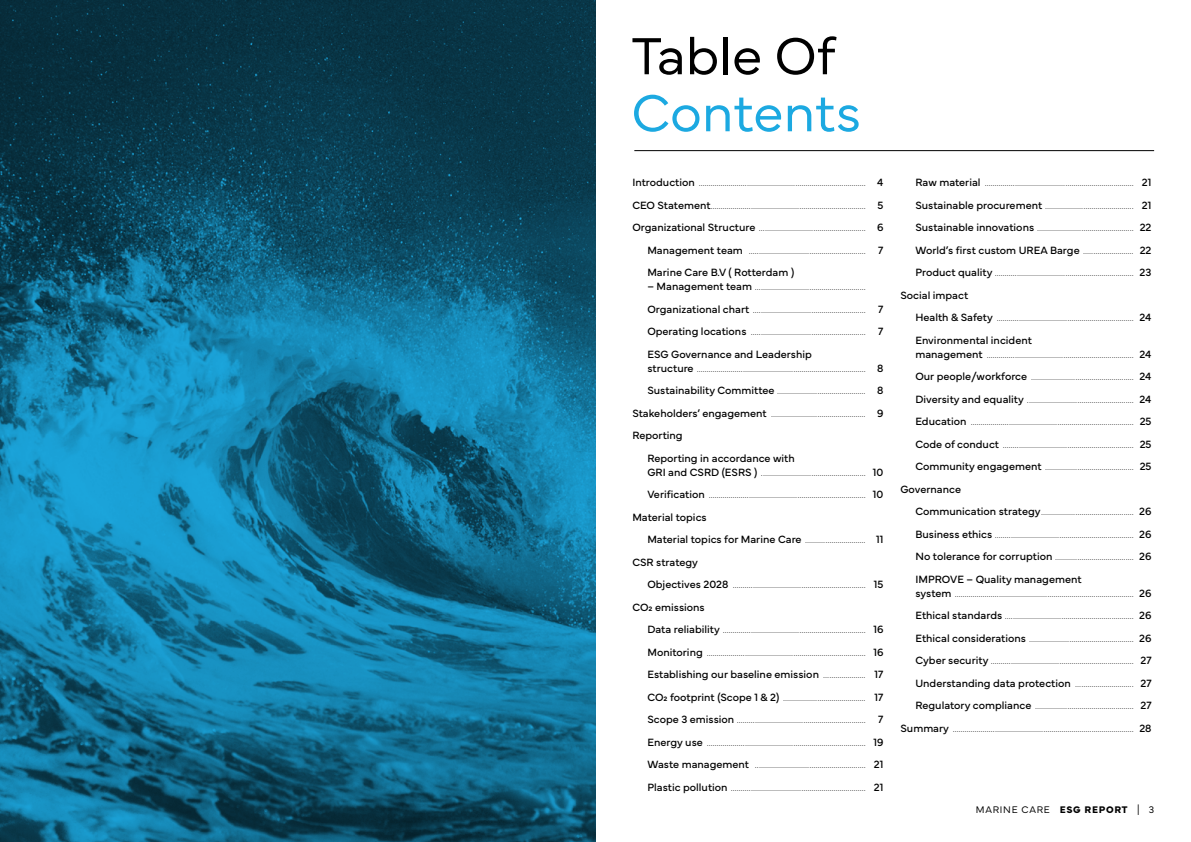
<style>
.page{position:relative;width:1191px;height:842px;background:#fff}
.page>*{position:absolute;margin:0;border:0;box-sizing:border-box;transform-origin:0 0}
.t1{font:300 54.4px "Mundial";color:#1ca9e1}
.t2{font:300 54.4px "Mundial";color:#000}
.t3{font:100 11px/22.5px "Mundial";color:#000}
.t4{font:11px "Mundial";color:#000}
.t5{font:300 10px "Mundial";letter-spacing:.075em;color:#000}
.s1{font-weight:400}
.s2{font-weight:100}
.s3{font-weight:700}
</style>
<div class="page">
<hr style="left:634px;top:150px;width:520px;height:1px;background:#000">
<svg style="left:0;top:0;width:595px;height:842px"></svg>
<h1 class="t2" style="left:631px;top:13px;width:206px">Table Of</h1>
<h1 class="t1" style="left:631px;top:70px;width:231px">Contents</h1>
<p class="t3" style="left:632px;top:170px;width:252px"><span class="s1">Introduction</span> ................................................................................... <span class="s1">4</span></p>
<p class="t3" style="left:632px;top:193px;width:252px"><span class="s1">CEO Statement</span>............................................................................. <span class="s1">5</span></p>
<p class="t3" style="left:632px;top:215px;width:253px"><span class="s1">Organizational Structure</span> ..................................................... <span class="s1">6</span></p>
<p class="t3" style="left:647px;top:238px;width:238px"><span class="s1">Management team</span> .......................................................... <span class="s1">7</span></p>
<p class="t4" style="left:647px;top:264px;width:148px">Marine Care B.V ( Rotterdam )</p>
<p class="t3" style="left:647px;top:274px;width:237px"><span class="s1">– Management team</span> .......................................................<br><span class="s1">Organizational chart</span> ........................................................ <span class="s1">7<br>Operating locations</span> ......................................................... <span class="s1">7<br>ESG Governance and Leadership</span></p>
<p class="t3" style="left:647px;top:356px;width:237px"><span class="s1">structure</span> .................................................................................... <span class="s1">8</span></p>
<p class="t3" style="left:647px;top:378px;width:237px"><span class="s1">Sustainability Committee</span> ............................................ <span class="s1">8</span></p>
<p class="t3" style="left:632px;top:401px;width:253px"><span class="s1">Stakeholders’ engagement</span> ............................................... <span class="s1">9</span></p>
<p class="t4" style="left:632px;top:427px;width:52px">Reporting</p>
<p class="t4" style="left:647px;top:449px;width:149px">Reporting in accordance with</p>
<p class="t3" style="left:647px;top:460px;width:238px"><span class="s1">GRI and CSRD (ESRS )</span> .................................................... <span class="s1">10</span></p>
<p class="t3" style="left:647px;top:482px;width:238px"><span class="s1">Verification</span> .............................................................................. <span class="s1">10</span></p>
<p class="t4" style="left:632px;top:508px;width:76px">Material topics</p>
<p class="t3" style="left:647px;top:527px;width:238px"><span class="s1">Material topics for Marine Care</span> .............................. <span class="s1">11</span></p>
<p class="t4" style="left:632px;top:553px;width:67px">CSR strategy</p>
<p class="t3" style="left:647px;top:572px;width:237px"><span class="s1">Objectives 2028</span> .................................................................. <span class="s1">15</span></p>
<p class="t4" style="left:632px;top:598px;width:74px">CO₂ emissions</p>
<p class="t3" style="left:647px;top:617px;width:238px"><span class="s1">Data reliability</span> ....................................................................... <span class="s1">16</span></p>
<p class="t3" style="left:647px;top:640px;width:238px"><span class="s1">Monitoring</span> ............................................................................... <span class="s1">16</span></p>
<p class="t4" style="left:647px;top:666px;width:237px">Establishing our baseline emission <span class="s2">.....................</span> 17</p>
<p class="t3" style="left:647px;top:685px;width:237px"><span class="s1">CO₂ footprint (Scope 1 &amp; 2)</span> ......................................... <span class="s1">17</span></p>
<p class="t3" style="left:647px;top:707px;width:237px"><span class="s1">Scope 3 emission</span> ................................................................ <span class="s1">7</span></p>
<p class="t3" style="left:647px;top:730px;width:238px"><span class="s1">Energy use</span> ............................................................................... <span class="s1">19</span></p>
<p class="t3" style="left:647px;top:752px;width:238px"><span class="s1">Waste management</span> ....................................................... <span class="s1">21</span></p>
<p class="t3" style="left:647px;top:775px;width:238px"><span class="s1">Plastic pollution</span> ................................................................... <span class="s1">21</span></p>
<p class="t3" style="left:915px;top:170px;width:238px"><span class="s1">Raw material</span> .......................................................................... <span class="s1">21</span></p>
<p class="t3" style="left:915px;top:193px;width:238px"><span class="s1">Sustainable procurement</span> ............................................ <span class="s1">21</span></p>
<p class="t3" style="left:915px;top:215px;width:238px"><span class="s1">Sustainable innovations</span> ................................................ <span class="s1">22</span></p>
<p class="t4" style="left:915px;top:241px;width:238px">World’s first custom UREA Barge <span class="s2">.........................</span> 22</p>
<p class="t3" style="left:915px;top:260px;width:237px"><span class="s1">Product quality</span> ..................................................................... <span class="s1">23</span></p>
<p class="t4" style="left:900px;top:286px;width:69px">Social impact</p>
<p class="t3" style="left:915px;top:305px;width:237px"><span class="s1">Health &amp; Safety</span> .................................................................... <span class="s1">24</span></p>
<p class="t4" style="left:915px;top:331px;width:118px">Environmental incident</p>
<p class="t3" style="left:915px;top:342px;width:237px"><span class="s1">management</span> ......................................................................... <span class="s1">24</span></p>
<p class="t3" style="left:915px;top:364px;width:237px"><span class="s1">Our people/workforce</span> ................................................... <span class="s1">24</span></p>
<p class="t3" style="left:915px;top:387px;width:237px"><span class="s1">Diversity and equality</span> ..................................................... <span class="s1">24</span></p>
<p class="t3" style="left:915px;top:409px;width:238px"><span class="s1">Education</span> ................................................................................. <span class="s1">25</span></p>
<p class="t3" style="left:915px;top:432px;width:238px"><span class="s1">Code of conduct</span> ................................................................. <span class="s1">25</span></p>
<p class="t3" style="left:915px;top:454px;width:238px"><span class="s1">Community engagement</span> ............................................ <span class="s1">25</span></p>
<p class="t4" style="left:900px;top:480px;width:62px">Governance</p>
<p class="t3" style="left:915px;top:499px;width:238px"><span class="s1">Communication strategy</span>.............................................. <span class="s1">26</span></p>
<p class="t3" style="left:915px;top:522px;width:238px"><span class="s1">Business ethics</span> ..................................................................... <span class="s1">26</span></p>
<p class="t3" style="left:915px;top:544px;width:238px"><span class="s1">No tolerance for corruption</span> ....................................... <span class="s1">26</span></p>
<p class="t4" style="left:915px;top:570px;width:168px">IMPROVE – Quality management</p>
<p class="t3" style="left:900px;top:581px;width:253px;text-align:right"><span class="s1">system</span> ......................................................................................... <span class="s1">26<br>Ethical standards</span> ................................................................ <span class="s1">26<br>Ethical considerations</span> .................................................... <span class="s1">26<br>Cyber security</span> ....................................................................... <span class="s1">27<br>Understanding data protection</span> ............................. <span class="s1">27<br>Regulatory compliance</span> ................................................. <span class="s1">27<br>Summary</span> .......................................................................................... <span class="s1">28</span></p>
<p class="t5" style="left:975px;top:801px;width:180px">MARINE CARE <span class="s3">ESG REPORT</span> | 3</p>
</div>
